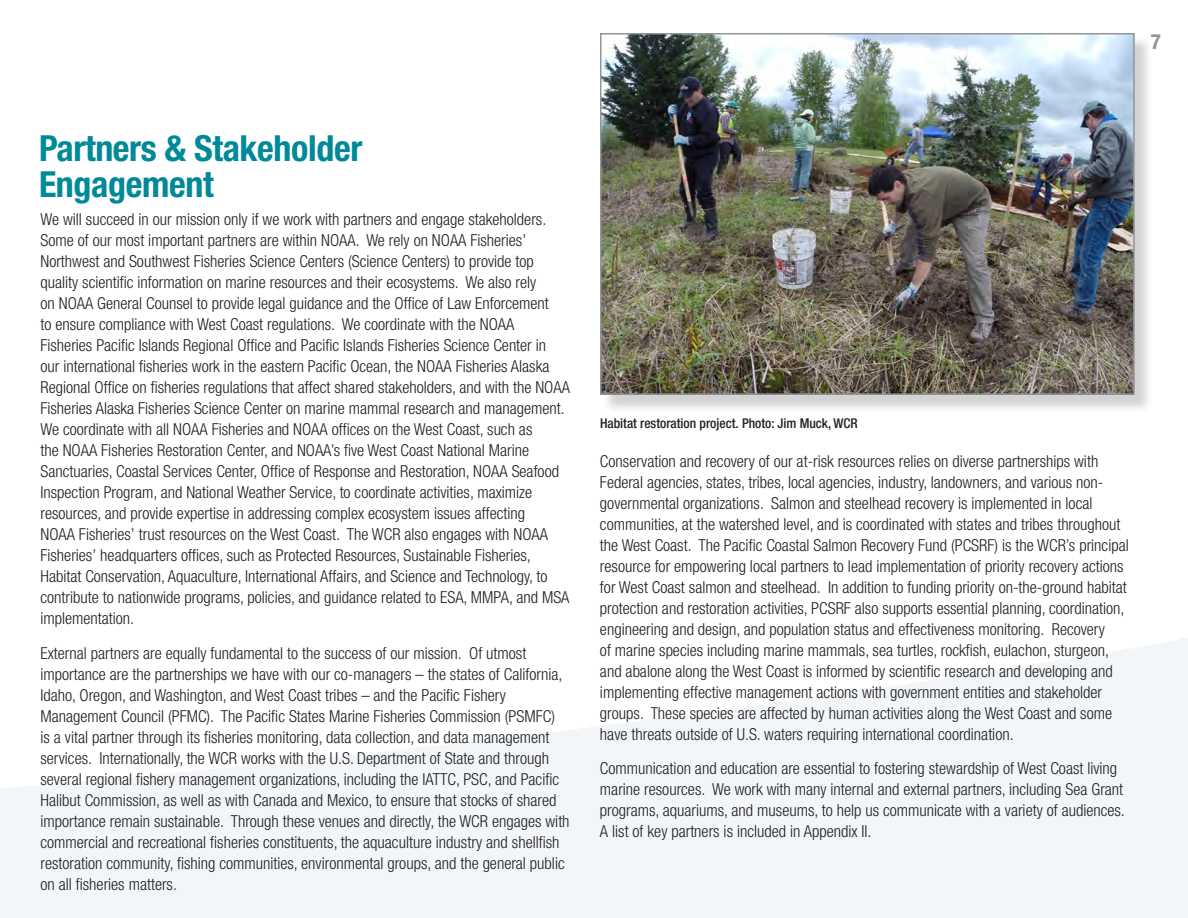
<style>
.page{position:relative;width:1188px;height:918px;background:#fff}
.page>*{position:absolute;margin:0;border:0;box-sizing:border-box;transform-origin:0 0}
.t1{font:700 condensed 36px/36px "Helvetica Neue LT Std";letter-spacing:-.01em;color:#008998}
.t2{font:700 condensed 21px "Helvetica Neue LT Std";color:#939598}
.t3{font:300 condensed 16.5px/21px "Helvetica Neue LT Std";color:#231f20}
.compressed_bullets{font:500 condensed 13.5px "Helvetica Neue LT Std";color:#231f20}
</style>
<div class="page">
<div style="left:602px;top:35px;width:552px;height:379px;background:#231f20;opacity:.2"></div>
<img style="left:603px;top:36px;width:529px;height:356px">
<div style="left:600px;top:33px;width:535px;height:362px;border:2px solid #939598"></div>
<p class="t2" style="left:1151px;top:29px;width:12px">7</p>
<p class="t1" style="left:39px;top:130px;width:325px">Partners &amp; Stakeholder<br>Engagement</p>
<p class="t3" style="left:40px;top:209px;width:531px">We will succeed in our mission only if we work with partners and engage stakeholders.<br>Some of our most important partners are within NOAA. We rely on NOAA Fisheries’ Northwest and Southwest Fisheries Science Centers (Science Centers) to provide top quality scientific information on marine resources and their ecosystems. We also rely<br>on NOAA General Counsel to provide legal guidance and the Office of Law Enforcement<br>to ensure compliance with West Coast regulations. We coordinate with the NOAA Fisheries Pacific Islands Regional Office and Pacific Islands Fisheries Science Center in<br>our international fisheries work in the eastern Pacific Ocean, the NOAA Fisheries Alaska Regional Office on fisheries regulations that affect shared stakeholders, and with the NOAA Fisheries Alaska Fisheries Science Center on marine mammal research and management.<br>We coordinate with all NOAA Fisheries and NOAA offices on the West Coast, such as<br>the NOAA Fisheries Restoration Center, and NOAA’s five West Coast National Marine Sanctuaries, Coastal Services Center, Office of Response and Restoration, NOAA Seafood Inspection Program, and National Weather Service, to coordinate activities, maximize resources, and provide expertise in addressing complex ecosystem issues affecting<br>NOAA Fisheries’ trust resources on the West Coast. The WCR also engages with NOAA Fisheries’ headquarters offices, such as Protected Resources, Sustainable Fisheries, Habitat Conservation, Aquaculture, International Affairs, and Science and Technology, to contribute to nationwide programs, policies, and guidance related to ESA, MMPA, and MSA implementation.</p>
<p class="t3" style="left:40px;top:642px;width:531px">External partners are equally fundamental to the success of our mission. Of utmost importance are the partnerships we have with our co-managers – the states of California, Idaho, Oregon, and Washington, and West Coast tribes – and the Pacific Fishery Management Council (PFMC). The Pacific States Marine Fisheries Commission (PSMFC)<br>is a vital partner through its fisheries monitoring, data collection, and data management services. Internationally, the WCR works with the U.S. Department of State and through several regional fishery management organizations, including the IATTC, PSC, and Pacific Halibut Commission, as well as with Canada and Mexico, to ensure that stocks of shared importance remain sustainable. Through these venues and directly, the WCR engages with commercial and recreational fisheries constituents, the aquaculture industry and shellfish restoration community, fishing communities, environmental groups, and the general public on all fisheries matters.</p>
<p class="compressed_bullets" style="left:600px;top:415px;width:259px">Habitat restoration project. Photo: Jim Muck, WCR</p>
<p class="t3" style="left:600px;top:450px;width:530px">Conservation and recovery of our at-risk resources relies on diverse partnerships with Federal agencies, states, tribes, local agencies, industry, landowners, and various non&shy;governmental organizations. Salmon and steelhead recovery is implemented in local communities, at the watershed level, and is coordinated with states and tribes throughout the West Coast. The Pacific Coastal Salmon Recovery Fund (PCSRF) is the WCR’s principal resource for empowering local partners to lead implementation of priority recovery actions for West Coast salmon and steelhead. In addition to funding priority on-the-ground habitat protection and restoration activities, PCSRF also supports essential planning, coordination, engineering and design, and population status and effectiveness monitoring. Recovery<br>of marine species including marine mammals, sea turtles, rockfish, eulachon, sturgeon, and abalone along the West Coast is informed by scientific research and developing and implementing effective management actions with government entities and stakeholder groups. These species are affected by human activities along the West Coast and some have threats outside of U.S. waters requiring international coordination.</p>
<p class="t3" style="left:600px;top:758px;width:526px">Communication and education are essential to fostering stewardship of West Coast living marine resources. We work with many internal and external partners, including Sea Grant programs, aquariums, and museums, to help us communicate with a variety of audiences.<br>A list of key partners is included in Appendix II.</p>
</div>
